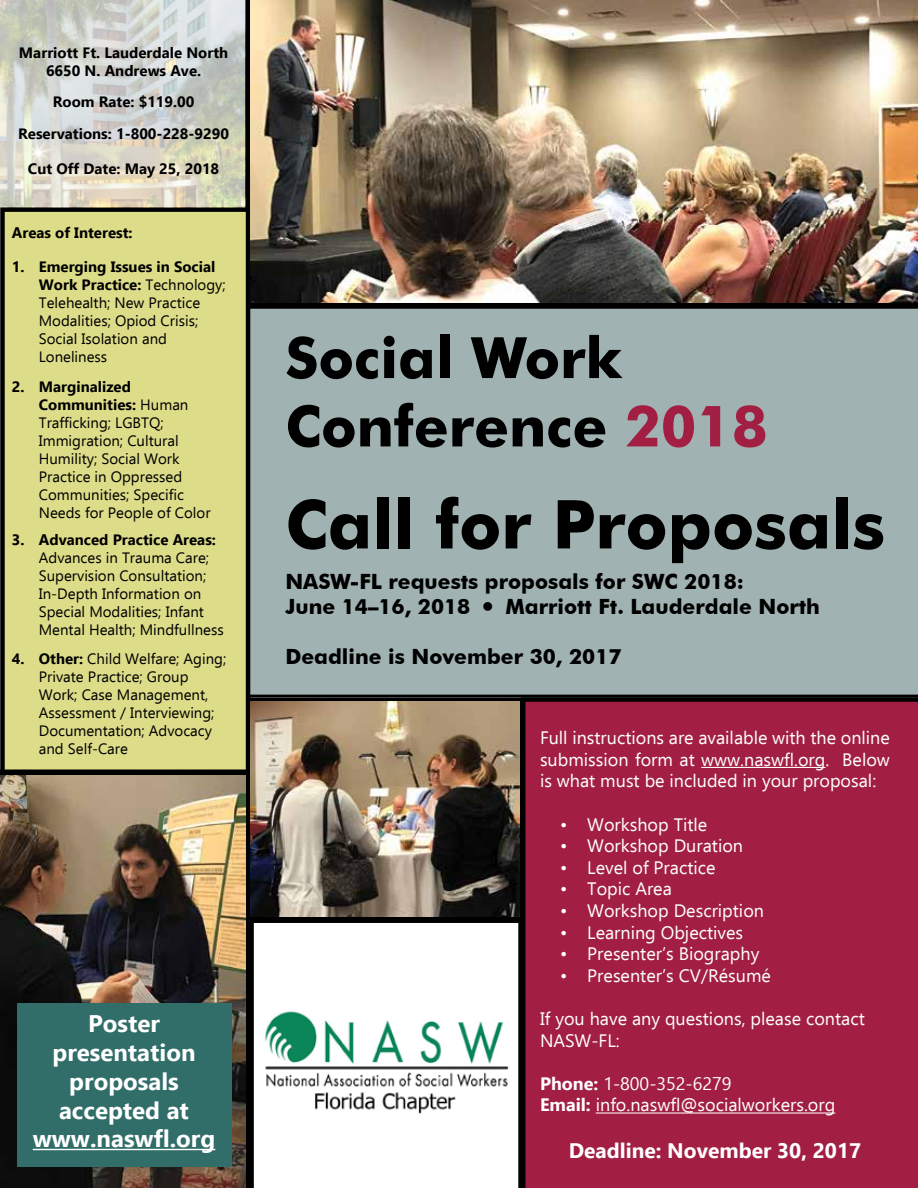
<style>
.page{position:relative;width:918px;height:1188px;background:#fff}
.page>*{position:absolute;margin:0;border:0;box-sizing:border-box;transform-origin:0 0}
.t1{font:700 67.5px "Futura BT";color:#000}
.t2{font:700 57px/68.4px "Futura BT";color:#000}
.t3{font:700 24px/28.8px "Ebrima";color:#fff;text-align:center}
.t4{font:700 21px/25.2px "Futura BT";color:#000}
.t5{font:700 21px "Ebrima";color:#fff}
.t6{font:18px/21.6px "Ebrima";color:#fff}
.t7{font:15px/18px "Ebrima";color:#000}
.t8{font:700 15px/18px "Ebrima";color:#000;text-align:center}
.s1{font-weight:700}
.s2{color:#a21f43}
</style>
<div class="page">
<div style="left:250px;top:306px;width:668px;height:392px;background:#a0b2b1"></div>
<div style="left:2px;top:210px;width:246px;height:566px;background:#dddc88"></div>
<div style="left:0;top:207px;width:250px;height:572px;border:4px solid #000"></div>
<svg style="left:0;top:770px;width:249px;height:418px;background:#14100b"></svg>
<div style="left:521px;top:697px;width:397px;height:491px;background:#a21f43"></div>
<svg style="left:249px;top:923px;width:274px;height:265px"></svg>
<div style="left:249px;top:698px;width:275px;height:225px;border:8px solid #000"></div>
<img style="left:0;top:0;width:245px;height:207px">
<img style="left:250px;top:702px;width:269px;height:215px">
<img style="left:250px;top:0;width:668px;height:302px">
<img style="left:0;top:775px;width:245px;height:413px">
<img style="left:263px;top:1008px;width:246px;height:108px">
<hr style="left:701px;top:767px;width:124px;height:1px;background:#fff">
<hr style="left:596px;top:1113px;width:239px;height:1px;background:#fff">
<div style="left:17px;top:1003px;width:214px;height:164px;background:#316e69"></div>
<hr style="left:33px;top:1149px;width:182px;height:1px;background:#fff">
<p class="t8" style="left:19px;top:43px;width:211px">Marriott Ft. Lauderdale North<br>6650 N. Andrews Ave.</p>
<p class="t8" style="left:18px;top:85px;width:212px;line-height:31.5px">Room Rate: $119.00<br>Reservations: 1-800-228-9290</p>
<p class="t8" style="left:28px;top:159px;width:193px">Cut Off Date: May 25, 2018</p>
<p class="t8" style="left:12px;top:223px;width:122px">Areas of Interest:</p>
<p class="t7" style="left:39px;top:258px;width:188px;text-indent:-27px"><span class="s1">1. Emerging Issues in Social<br>Work Practice:</span> Technology;<br>Telehealth; New Practice<br>Modalities; Opiod Crisis;<br>Social Isolation and<br>Loneliness</p>
<p class="t7" style="left:39px;top:378px;width:173px;text-indent:-27px"><span class="s1">2. Marginalized<br>Communities:</span> Human<br>Trafficking; LGBTQ;<br>Immigration; Cultural<br>Humility; Social Work<br>Practice in Oppressed<br>Communities; Specific<br>Needs for People of Color</p>
<p class="t8" style="left:12px;top:531px;width:206px">3. Advanced Practice Areas:</p>
<p class="t7" style="left:39px;top:549px;width:186px">Advances in Trauma Care;<br>Supervision Consultation;<br>In-Depth Information on<br>Special Modalities; Infant<br>Mental Health; Mindfullness</p>
<p class="t7" style="left:39px;top:649px;width:189px;text-indent:-27px"><span class="s1">4. Other:</span> Child Welfare; Aging;<br>Private Practice; Group<br>Work; Case Management,<br>Assessment / Interviewing;<br>Documentation; Advocacy and Self-Care</p>
<h3 class="t3" style="left:33px;top:1008px;width:184px">Poster presentation proposals accepted at www.naswfl.org</h3>
<h2 class="t2" style="left:285px;top:323px;width:484px">Social Work<br>Conference <span class="s2">2018</span></h2>
<h1 class="t1" style="left:285px;top:483px;width:601px">Call for Proposals</h1>
<h3 class="t4" style="left:285px;top:568px;width:460px">NASW-FL requests proposals for SWC 2018:<br>June 14–16, 2018</h3>
<h3 class="t4" style="left:484px;top:594px;width:338px">■ Marriott Ft. Lauderdale North</h3>
<h3 class="t4" style="left:285px;top:644px;width:338px">Deadline is November 30, 2017</h3>
<p class="t6" style="left:540px;top:727px;width:351px;text-align:justify">Full instructions are available with the online submission form at www.naswfl.org. Below is what must be included in your proposal:</p>
<p class="t6" style="left:560px;top:813px;width:149px">• Workshop Title</p>
<p class="t6" style="left:560px;top:835px;width:184px">• Workshop Duration</p>
<p class="t6" style="left:560px;top:856px;width:157px">• Level of Practice</p>
<p class="t6" style="left:560px;top:878px;width:113px">• Topic Area</p>
<p class="t6" style="left:560px;top:900px;width:205px">• Workshop Description</p>
<p class="t6" style="left:560px;top:921px;width:184px">• Learning Objectives</p>
<p class="t6" style="left:560px;top:943px;width:201px">• Presenter’s Biography</p>
<p class="t6" style="left:560px;top:964px;width:212px">• Presenter’s CV/Résumé</p>
<p class="t6" style="left:540px;top:1008px;width:326px">If you have any questions, please contact<br>NASW-FL:</p>
<p class="t6" style="left:540px;top:1072px;width:297px"><span class="s1">Phone:</span> 1-800-352-6279<br><span class="s1">Email:</span> info.naswfl@socialworkers.org</p>
<h3 class="t5" style="left:569px;top:1135px;width:294px">Deadline: November 30, 2017</h3>
</div>
